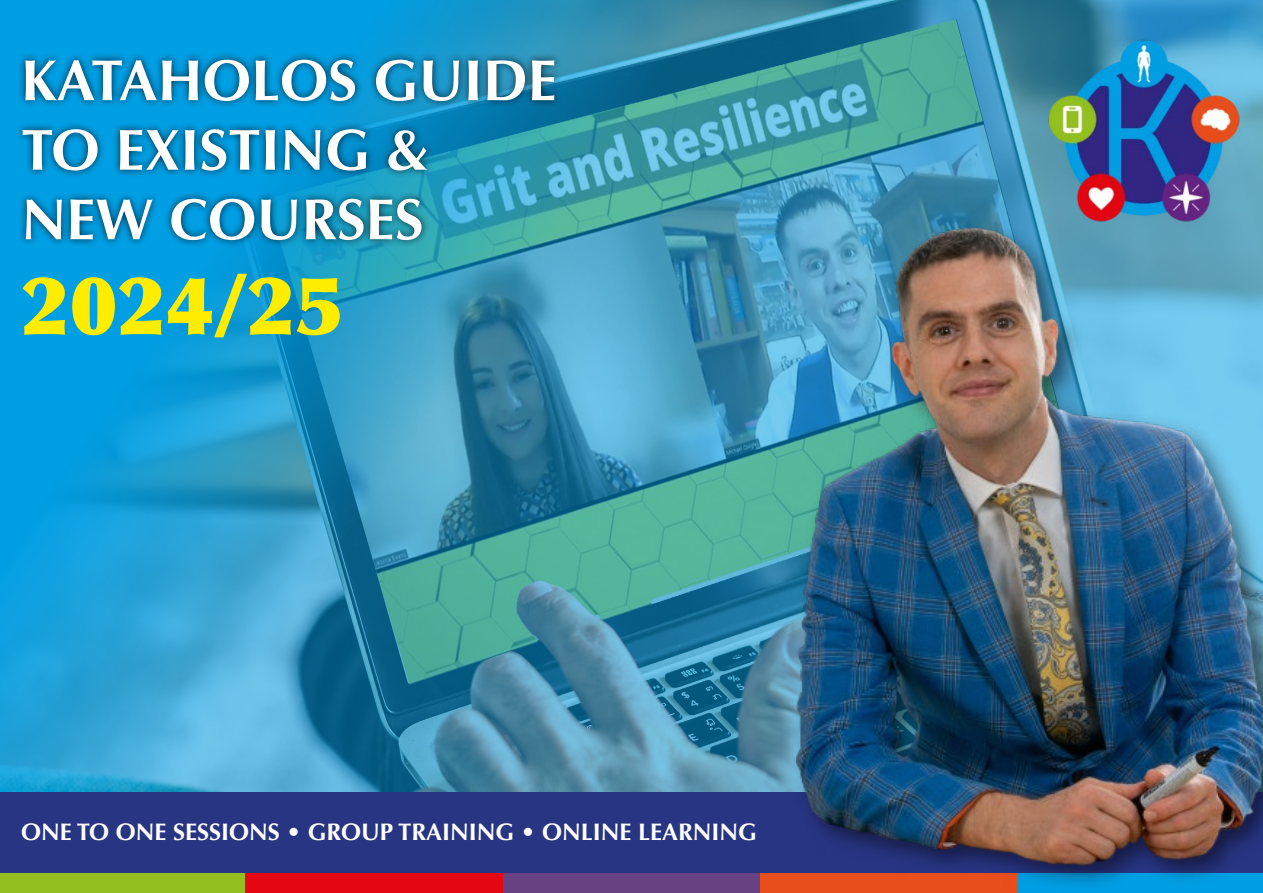
<style>
.page{position:relative;width:1263px;height:893px;background:#fff}
.page>*{position:absolute;margin:0;border:0;box-sizing:border-box;transform-origin:0 0}
.t1{font:900 81.3px "Optima";color:#ffed00}
.t2{font:700 57.9px/69.6px "Optima";color:#fff}
.t3{font:700 24px "Optima";color:#fff}
</style>
<div class="page">
<img style="left:0;top:0;width:1263px;height:792px">
<div style="left:15px;top:52px;width:547px;height:196px;background:#000;opacity:.75"></div>
<div style="left:0;top:792px;width:1263px;height:101px;background:#283583"></div>
<div style="left:502px;top:873px;width:258px;height:20px;background:#664282"></div>
<div style="left:245px;top:873px;width:257px;height:20px;background:#e30812"></div>
<div style="left:0;top:873px;width:245px;height:20px;background:#94bf21"></div>
<img style="left:1018px;top:4px;width:245px;height:177px">
<img style="left:595px;top:181px;width:668px;height:712px">
<h2 class="t2" style="left:21px;top:46px;width:537px">KATAHOLOS GUIDE<br>TO EXISTING &amp;<br>NEW COURSES</h2>
<h1 class="t1" style="left:21px;top:257px;width:324px">2024/25</h1>
<p class="t3" style="left:21px;top:818px;width:737px">ONE TO ONE SESSIONS • GROUP TRAINING • ONLINE LEARNING</p>
</div>
